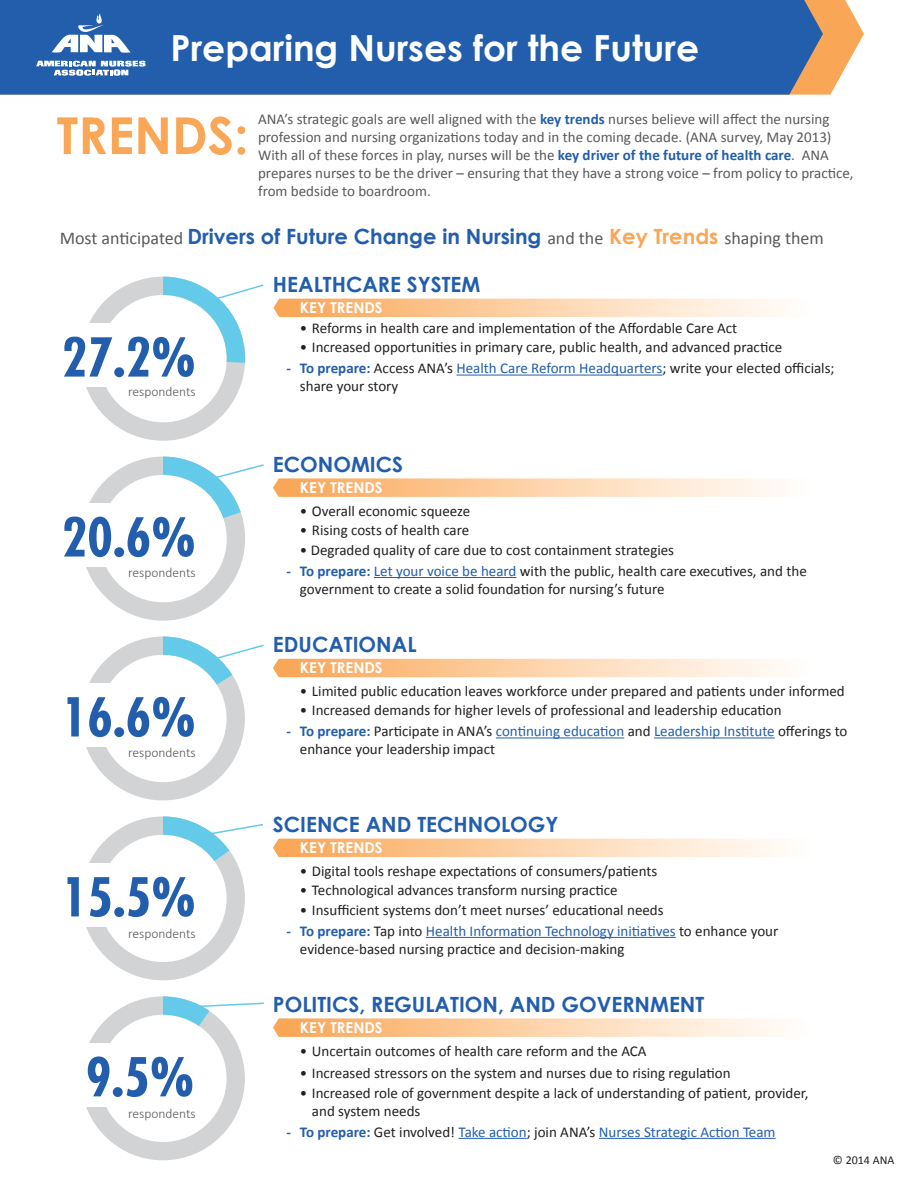
<style>
.page{position:relative;width:918px;height:1188px;background:#fff}
.page>*{position:absolute;margin:0;border:0;box-sizing:border-box;transform-origin:0 0}
.t1{font:700 condensed 52.05px "Futura Std";color:#225eac}
.t2{font:700 51px "Century Gothic";color:#f9a657}
.t3{font:700 36px "Century Gothic";color:#fff}
.t4{font:700 21px "Century Gothic";color:#225eac}
.t5{font:18px "Calibri";color:#58595b}
.t6{font:15px/18px "Calibri";color:#231f20}
.t7{font:15px/18px "Calibri";color:#58595b}
.t8{font:15px "Calibri";color:#225eac}
.t9{font:700 15px "Century Gothic";color:#fff}
.t10{font:300 13.5px "Calibri";color:#58595b}
.t11{font:12px "Calibri";color:#231f20}
.s1{font-weight:700;color:#225eac}
.s2{font-family:"Century Gothic";font-weight:700;font-size:21px;color:#225eac}
.s3{font-family:"Century Gothic";font-weight:700;font-size:21px;color:#f9a657}
.s4{color:#225eac}
.s5{font-weight:700}
.s6{color:#231f20}
</style>
<div class="page">
<svg style="left:273px;top:299px;width:508px;height:18px;background:#fcd1a7"></svg>
<svg style="left:273px;top:478px;width:507px;height:19px;background:#fdd2aa"></svg>
<svg style="left:273px;top:659px;width:507px;height:18px;background:#fcd1a7"></svg>
<svg style="left:273px;top:839px;width:507px;height:18px;background:#fcd1a7"></svg>
<svg style="left:273px;top:1018px;width:507px;height:19px;background:#fdd2aa"></svg>
<svg style="left:823px;top:0;width:41px;height:95px;fill:#f9a657"></svg>
<div style="left:0;top:0;width:823px;height:95px;background:#225eac"></div>
<hr style="left:456px;top:375px;width:207px;height:1px;background:#225eac">
<hr style="left:374px;top:577px;width:142px;height:1px;background:#225eac">
<hr style="left:496px;top:737px;width:128px;height:1px;background:#225eac">
<hr style="left:654px;top:737px;width:121px;height:1px;background:#225eac">
<hr style="left:426px;top:937px;width:250px;height:1px;background:#225eac">
<hr style="left:459px;top:1138px;width:68px;height:1px;background:#225eac">
<hr style="left:599px;top:1138px;width:177px;height:1px;background:#225eac">
<svg style="left:86px;top:277px;width:178px;height:164px"></svg>
<svg style="left:86px;top:457px;width:178px;height:164px"></svg>
<svg style="left:86px;top:637px;width:178px;height:163px"></svg>
<svg style="left:86px;top:816px;width:177px;height:164px"></svg>
<svg style="left:86px;top:996px;width:178px;height:164px"></svg>
<svg style="left:52px;top:14px;width:79px;height:39px"></svg>
<svg style="left:36px;top:61px;width:110px;height:15px"></svg>
<h3 class="t3" style="left:171px;top:20px;width:530px">PREPARING NURSES FOR THE FUTURE</h3>
<p class="t7" style="left:258px;top:109px;width:597px">ANA’s strategic goals are well aligned with the <span class="s1">key trends</span> nurses believe will affect the nursing profession and nursing organizations today and in the coming decade. (ANA survey, May 2013)<br>With all of these forces in play, nurses will be the <span class="s1">key driver of the future of health care</span>. ANA prepares nurses to be the driver – ensuring that they have a strong voice – from policy to practice, from bedside to boardroom.</p>
<p class="t5" style="left:60px;top:227px;width:766px">Most anticipated <span class="s2">DRIVERS OF FUTURE CHANGE IN NURSING</span> and the <span class="s3">KEY TRENDS</span> shaping them</p>
<h2 class="t2" style="left:57px;top:97px;width:193px">TRENDS:</h2>
<h1 class="t1" style="left:62px;top:325px;width:136px">27.2%</h1>
<p class="t10" style="left:128px;top:383px;width:69px">respondents</p>
<h1 class="t1" style="left:62px;top:505px;width:136px">20.6%</h1>
<p class="t10" style="left:128px;top:564px;width:69px">respondents</p>
<h1 class="t1" style="left:62px;top:685px;width:136px">16.6%</h1>
<p class="t10" style="left:128px;top:745px;width:69px">respondents</p>
<h1 class="t1" style="left:62px;top:865px;width:136px">15.5%</h1>
<p class="t10" style="left:128px;top:925px;width:69px">respondents</p>
<h1 class="t1" style="left:86px;top:1045px;width:110px">9.5%</h1>
<p class="t10" style="left:128px;top:1105px;width:69px">respondents</p>
<h3 class="t4" style="left:273px;top:269px;width:209px">HEALTH CARE SYSTEM</h3>
<p class="t9" style="left:300px;top:297px;width:83px">KEY TREN DS</p>
<p class="t6" style="left:300px;top:318px;width:439px">• Reforms in health care and implementation of the Affordable Care Act</p>
<p class="t6" style="left:300px;top:338px;width:484px">• Increased opportunities in primary care, public health, and advanced practice</p>
<p class="t6" style="left:300px;top:359px;width:536px;text-indent:-14px"><span class="s1">- To prepare:</span> Access ANA’s <span class="s4">Health Care Reform Headquarters</span>; write your elected officials; share your story</p>
<h3 class="t4" style="left:273px;top:449px;width:130px">ECON OMICS</h3>
<p class="t9" style="left:300px;top:476px;width:83px">KEY TREN DS</p>
<p class="t6" style="left:300px;top:501px;width:172px">• Overall economic squeeze</p>
<p class="t6" style="left:300px;top:521px;width:171px">• Rising costs of health care</p>
<p class="t6" style="left:300px;top:540px;width:376px">• Degraded quality of care due to cost containment strategies</p>
<p class="t6" style="left:300px;top:561px;width:508px;text-indent:-14px"><span class="s1">- To prepare:</span> <span class="s4">Let your voice be heard</span> with the public, health care executives, and the government to create a solid foundation for nursing’s future</p>
<h3 class="t4" style="left:273px;top:629px;width:145px">EDUCATIONAL</h3>
<p class="t9" style="left:300px;top:656px;width:83px">KEY TREN DS</p>
<p class="t6" style="left:300px;top:681px;width:546px">• Limited public education leaves workforce under prepared and patients under informed</p>
<p class="t6" style="left:300px;top:701px;width:483px">• Increased demands for higher levels of professional and leadership education</p>
<p class="t6" style="left:300px;top:722px;width:549px;text-indent:-13px"><span class="s1">- To prepare:</span> Participate in ANA’s <span class="s4">continuing education</span> and <span class="s4">Leadership Institute</span> offerings to enhance your leadership impact</p>
<h3 class="t4" style="left:273px;top:809px;width:287px">SCIENCE AN D TECHNOLOGY</h3>
<p class="t9" style="left:300px;top:836px;width:83px">KEY TREN DS</p>
<p class="t6" style="left:300px;top:861px;width:359px">• Digital tools reshape expectations of consumers/patients</p>
<p class="t6" style="left:300px;top:881px;width:319px">• Technological advances transform nursing practice</p>
<p class="t6" style="left:300px;top:900px;width:365px">• Insufficient systems don’t meet nurses’ educational needs</p>
<p class="t6" style="left:300px;top:921px;width:480px;text-indent:-14px"><span class="s1">- To prepare:</span> Tap into <span class="s4">Health Information Technology initiatives</span> to enhance your evidence-based nursing practice and decision-making</p>
<h3 class="t4" style="left:273px;top:989px;width:433px">POLITICS, REGULATION, AN D GOVERNMENT</h3>
<p class="t9" style="left:300px;top:1016px;width:83px">KEY TREN DS</p>
<p class="t6" style="left:300px;top:1041px;width:348px">• Uncertain outcomes of health care reform and the ACA</p>
<p class="t6" style="left:300px;top:1063px;width:432px">• Increased stressors on the system and nurses due to rising regulation</p>
<p class="t6" style="left:312px;top:1083px;width:498px;text-indent:-12px">• Increased role of government despite a lack of understanding of patient, provider, and system needs</p>
<p class="t8" style="left:286px;top:1122px;width:491px"><span class="s5">- To prepare:</span> <span class="s6">Get involved!</span> Take action<span class="s6">; join ANA’s</span> Nurses Strategic Action Team</p>
<p class="t11" style="left:833px;top:1152px;width:63px">© 2014 ANA</p>
</div>
